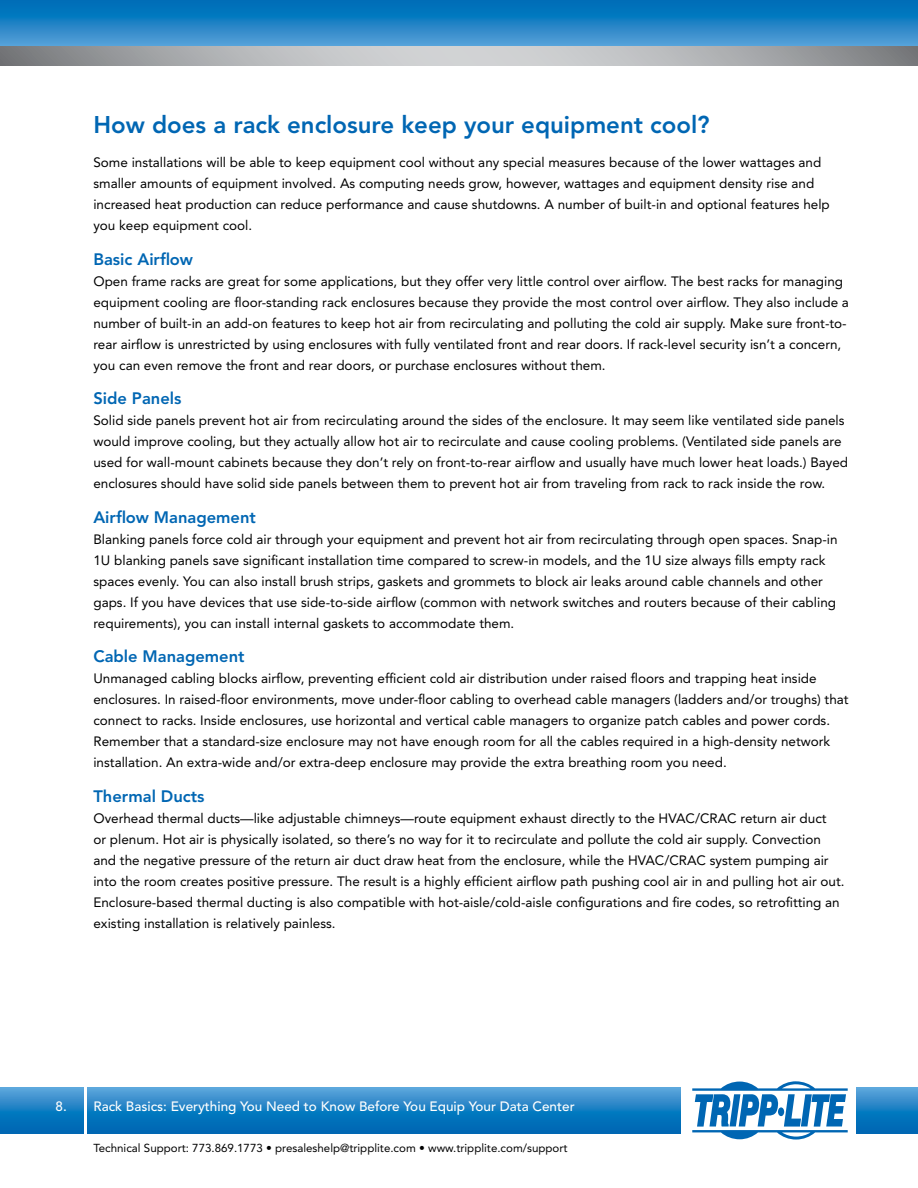
<style>
.page{position:relative;width:918px;height:1188px;background:#fff}
.page>*{position:absolute;margin:0;border:0;box-sizing:border-box;transform-origin:0 0}
.t1{font:800 24px "Avenir";color:#0066b3}
.t2{font:800 16.5px "Avenir";color:#0066b3}
.t3{font:13.5px/21px "Avenir";color:#000}
.t4{font:500 13.5px "Avenir";color:#fff}
.t5{font:11.55px "Avenir";color:#000}
</style>
<div class="page">
<svg style="left:0;top:0;width:918px;height:46px;background:#2083c5"></svg>
<svg style="left:0;top:46px;width:918px;height:20px;background:#aeb0b2"></svg>
<svg style="left:0;top:1088px;width:918px;height:46px;background:#1d80c3"></svg>
<div style="left:681px;top:1067px;width:175px;height:91px;background:#fff"></div>
<svg style="left:692px;top:1081px;width:156px;height:59px"></svg>
<hr style="left:85px;top:1081px;width:2px;height:63px;background:#fff">
<p class="t1" style="left:93px;top:110px;width:618px">How does a rack enclosure keep your equipment cool?</p>
<p class="t3" style="left:93px;top:152px;width:738px">Some installations will be able to keep equipment cool without any special measures because of the lower wattages and smaller amounts of equipment involved. As computing needs grow, however, wattages and equipment density rise and increased heat production can reduce performance and cause shutdowns. A number of built-in and optional features help you keep equipment cool.</p>
<p class="t2" style="left:93px;top:249px;width:101px">Basic Airflow</p>
<p class="t3" style="left:93px;top:271px;width:757px">Open frame racks are great for some applications, but they offer very little control over airflow. The best racks for managing equipment cooling are floor-standing rack enclosures because they provide the most control over airflow. They also include a number of built-in an add-on features to keep hot air from recirculating and polluting the cold air supply. Make sure front-to&shy;rear airflow is unrestricted by using enclosures with fully ventilated front and rear doors. If rack-level security isn’t a concern, you can even remove the front and rear doors, or purchase enclosures without them.</p>
<p class="t2" style="left:93px;top:389px;width:90px">Side Panels</p>
<p class="t3" style="left:93px;top:410px;width:756px">Solid side panels prevent hot air from recirculating around the sides of the enclosure. It may seem like ventilated side panels would improve cooling, but they actually allow hot air to recirculate and cause cooling problems. (Ventilated side panels are used for wall-mount cabinets because they don’t rely on front-to-rear airflow and usually have much lower heat loads.) Bayed enclosures should have solid side panels between them to prevent hot air from traveling from rack to rack inside the row.</p>
<p class="t2" style="left:93px;top:507px;width:164px">Airflow Management</p>
<p class="t3" style="left:93px;top:529px;width:746px">Blanking panels force cold air through your equipment and prevent hot air from recirculating through open spaces. Snap-in 1U blanking panels save significant installation time compared to screw-in models, and the 1U size always fills empty rack spaces evenly. You can also install brush strips, gaskets and grommets to block air leaks around cable channels and other gaps. If you have devices that use side-to-side airflow (common with network switches and routers because of their cabling requirements), you can install internal gaskets to accommodate them.</p>
<p class="t2" style="left:93px;top:647px;width:153px">Cable Management</p>
<p class="t3" style="left:93px;top:668px;width:757px">Unmanaged cabling blocks airflow, preventing efficient cold air distribution under raised floors and trapping heat inside enclosures. In raised-floor environments, move under-floor cabling to overhead cable managers (ladders and/or troughs) that connect to racks. Inside enclosures, use horizontal and vertical cable managers to organize patch cables and power cords.<br>Remember that a standard-size enclosure may not have enough room for all the cables required in a high-density network installation. An extra-wide and/or extra-deep enclosure may provide the extra breathing room you need.</p>
<p class="t2" style="left:93px;top:786px;width:113px">Thermal Ducts</p>
<p class="t3" style="left:93px;top:808px;width:753px">Overhead thermal ducts—like adjustable chimneys—route equipment exhaust directly to the HVAC/CRAC return air duct<br>or plenum. Hot air is physically isolated, so there’s no way for it to recirculate and pollute the cold air supply. Convection and the negative pressure of the return air duct draw heat from the enclosure, while the HVAC/CRAC system pumping air into the room creates positive pressure. The result is a highly efficient airflow path pushing cool air in and pulling hot air out.<br>Enclosure-based thermal ducting is also compatible with hot-aisle/cold-aisle configurations and fire codes, so retrofitting an existing installation is relatively painless.</p>
<p class="t4" style="left:56px;top:1098px;width:13px">8.</p>
<p class="t4" style="left:93px;top:1098px;width:483px">Rack Basics: Everything You Need to Know Before You Equip Your Data Center</p>
<p class="t5" style="left:93px;top:1141px;width:476px">Technical Support: 773.869.1773 • presaleshelp@tripplite.com • www.tripplite.com/support</p>
</div>
